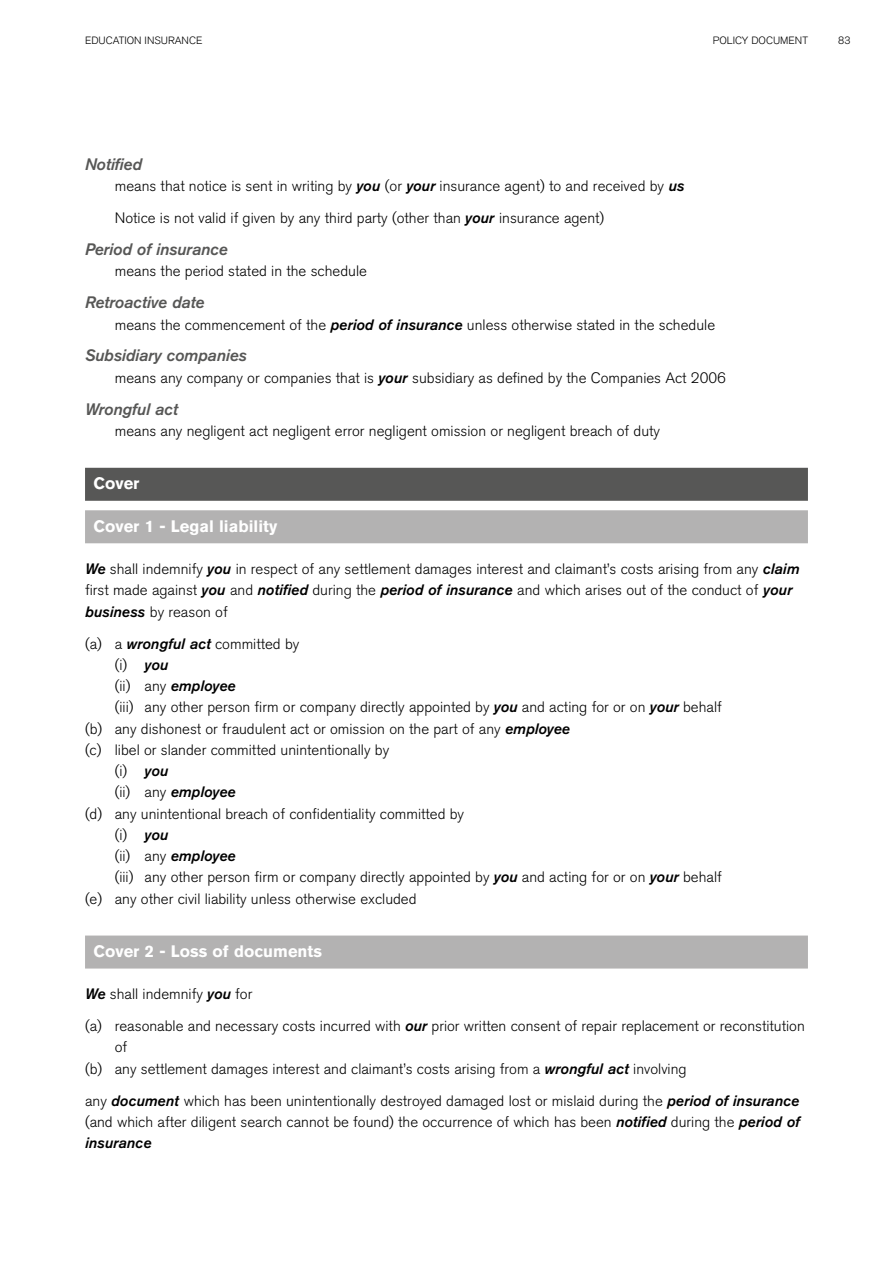
<style>
.page{position:relative;width:893px;height:1263px;background:#fff}
.page>*{position:absolute;margin:0;border:0;box-sizing:border-box;transform-origin:0 0}
.t1{font:italic 16.5px "Akzidenz Grotesk BQ Med";letter-spacing:-.01em;color:#575756}
.t2{font:700 16.5px "Akzidenz Grotesk BQ";color:#fff}
.t3{font:300 15px/21.3px "Akzidenz Grotesk BQ";color:#000}
.t4{font:italic 15px "Akzidenz Grotesk BQ Med";color:#000}
.t5{font:300 10.5px "Akzidenz Grotesk BQ";color:#000}
.s1{font-family:"Akzidenz Grotesk BQ Med";font-weight:400;font-style:italic}
.s2{font-family:"Akzidenz Grotesk BQ";font-weight:300;font-style:normal}
</style>
<div class="page">
<div style="left:85px;top:468px;width:723px;height:33px;background:#575756"></div>
<div style="left:85px;top:510px;width:723px;height:33px;background:#b3b2b2"></div>
<div style="left:85px;top:935px;width:723px;height:33px;background:#b3b2b2"></div>
<p class="t5" style="left:85px;top:34px;width:119px">EDUCATION INSURANCE</p>
<p class="t5" style="left:713px;top:34px;width:97px">POLICY DOCUMENT</p>
<p class="t5" style="left:838px;top:34px;width:14px">83</p>
<p class="t1" style="left:85px;top:155px;width:58px">Notified</p>
<p class="t3" style="left:115px;top:170px;width:571px;line-height:32px">means that notice is sent in writing by <span class="s1">you</span> (or <span class="s1">your</span> insurance agent) to and received by <span class="s1">us<br></span>Notice is not valid if given by any third party (other than <span class="s1">your</span> insurance agent)</p>
<p class="t1" style="left:85px;top:240px;width:144px">Period of insurance</p>
<p class="t3" style="left:115px;top:261px;width:254px">means the period stated in the schedule</p>
<p class="t1" style="left:85px;top:293px;width:121px">Retroactive date</p>
<p class="t3" style="left:115px;top:314px;width:602px">means the commencement of the <span class="s1">period of insurance</span> unless otherwise stated in the schedule</p>
<p class="t1" style="left:85px;top:346px;width:163px">Subsidiary companies</p>
<p class="t3" style="left:115px;top:367px;width:613px">means any company or companies that is <span class="s1">your</span> subsidiary as defined by the Companies Act 2006</p>
<p class="t1" style="left:85px;top:399px;width:94px">Wrongful act</p>
<p class="t3" style="left:115px;top:420px;width:547px">means any negligent act negligent error negligent omission or negligent breach of duty</p>
<p class="t2" style="left:94px;top:474px;width:47px">Cover</p>
<p class="t2" style="left:94px;top:516px;width:185px">Cover 1 - Legal liability</p>
<p class="t3" style="left:85px;top:558px;width:716px"><span class="s1">We</span> shall indemnify <span class="s1">you</span> in respect of any settlement damages interest and claimant’s costs arising from any <span class="s1">claim </span>first made against <span class="s1">you</span> and <span class="s1">notified</span> during the <span class="s1">period of insurance</span> and which arises out of the conduct of <span class="s1">your business</span> by reason of</p>
<p class="t3" style="left:115px;top:633px;width:186px;text-indent:-30px">(a) a <span class="s1">wrongful act</span> committed by (i) <span class="s1">you</span></p>
<p class="t4" style="left:115px;top:677px;width:122px"><span class="s2">(ii) any</span> employee</p>
<p class="t3" style="left:115px;top:697px;width:609px">(iii) any other person firm or company directly appointed by <span class="s1">you</span> and acting for or on <span class="s1">your</span> behalf</p>
<p class="t3" style="left:85px;top:718px;width:486px">(b) any dishonest or fraudulent act or omission on the part of any <span class="s1">employee</span></p>
<p class="t3" style="left:85px;top:739px;width:306px">(c) libel or slander committed unintentionally by</p>
<p class="t3" style="left:115px;top:760px;width:55px">(i) <span class="s1">you</span></p>
<p class="t4" style="left:115px;top:783px;width:122px"><span class="s2">(ii) any</span> employee</p>
<p class="t3" style="left:115px;top:803px;width:351px;text-indent:-30px">(d) any unintentional breach of confidentiality committed by (i) <span class="s1">you</span></p>
<p class="t4" style="left:115px;top:847px;width:122px"><span class="s2">(ii) any</span> employee</p>
<p class="t3" style="left:85px;top:867px;width:638px;text-indent:30px">(iii) any other person firm or company directly appointed by <span class="s1">you</span> and acting for or on <span class="s1">your</span> behalf (e) any other civil liability unless otherwise excluded</p>
<p class="t2" style="left:94px;top:941px;width:230px">Cover 2 - Loss of documents</p>
<p class="t3" style="left:85px;top:978px;width:721px;line-height:32px"><span class="s1">We</span> shall indemnify <span class="s1">you</span> for<br>(a) reasonable and necessary costs incurred with <span class="s1">our</span> prior written consent of repair replacement or reconstitution</p>
<p class="t3" style="left:85px;top:1037px;width:603px;text-indent:30px">of<br>(b) any settlement damages interest and claimant’s costs arising from a <span class="s1">wrongful act</span> involving</p>
<p class="t3" style="left:85px;top:1090px;width:716px">any <span class="s1">document</span> which has been unintentionally destroyed damaged lost or mislaid during the <span class="s1">period of insurance </span>(and which after diligent search cannot be found) the occurrence of which has been <span class="s1">notified</span> during the <span class="s1">period of</span></p>
<p class="t4" style="left:85px;top:1134px;width:68px">insurance</p>
</div>
